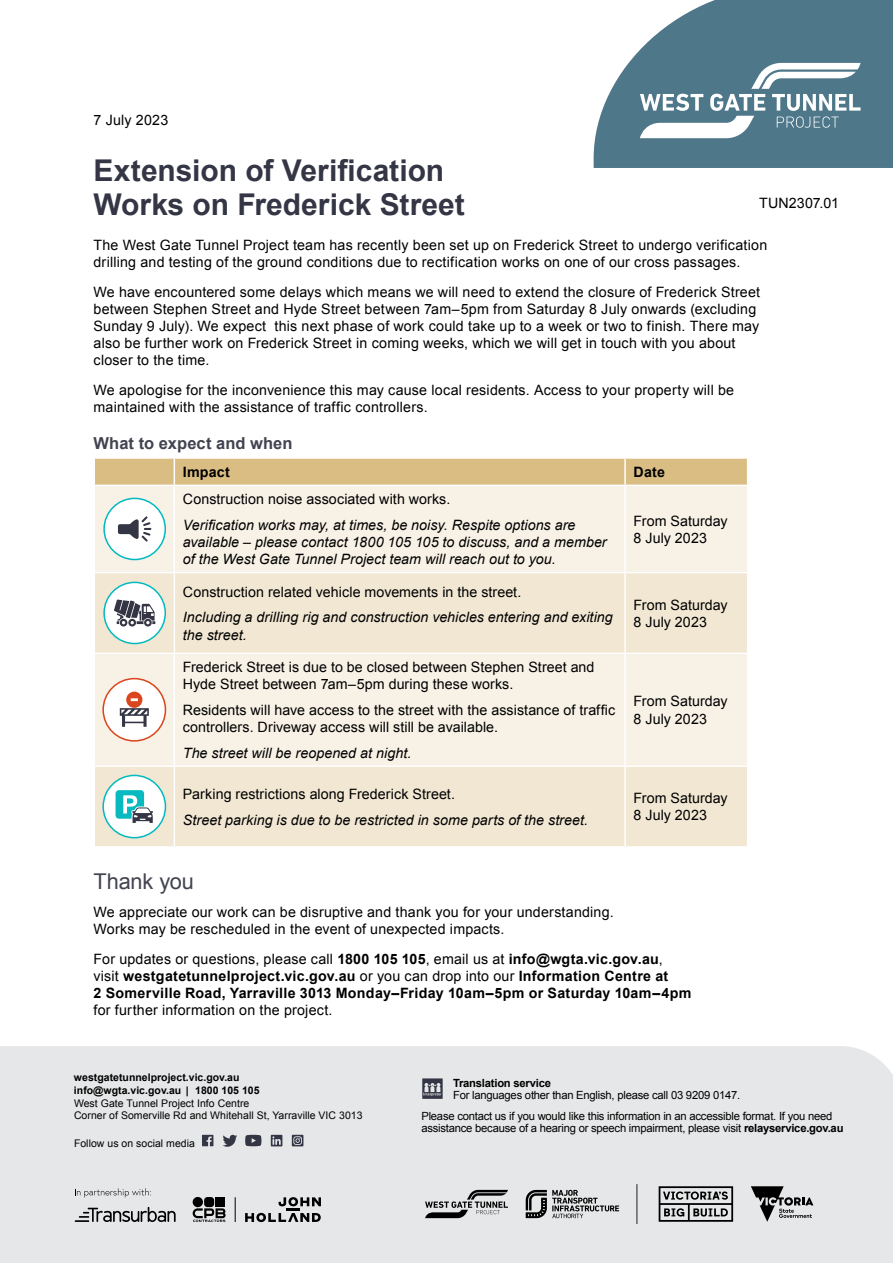
<style>
.page{position:relative;width:893px;height:1263px;background:#fff}
.page>*{position:absolute;margin:0;border:0;box-sizing:border-box;transform-origin:0 0}
.t1{font:700 30px/34.5px "Arial";color:#343645}
.t2{font:21.75px "Arial";letter-spacing:-.01em;color:#424350}
.t3{font:700 16.5px "Arial";letter-spacing:.005em;color:#424350}
.t4{font:14.25px/17.1px "Arial";letter-spacing:.015em;color:#000}
.t5{font:italic 14.25px/17.1px "Arial";letter-spacing:.005em;color:#000}
.t6{font:700 14.25px/17.1px "Arial";letter-spacing:.02em;color:#000}
.t7{font:11.25px/21.6px "Arial";letter-spacing:-.02em;color:#000}
.t8{font:700 11.25px "Arial";letter-spacing:-.02em;color:#000}
.t9{font:10.5px/12.5px "Arial";letter-spacing:.005em;color:#000}
.t10{font:700 10.5px/13.5px "Arial";color:#000}
.s1{font-weight:400}
.s2{font-weight:700}
</style>
<div class="page">
<svg style="left:594px;top:0;width:299px;height:168px;fill:#4f778a"></svg>
<svg style="left:640px;top:63px;width:221px;height:75px"></svg>
<div style="left:0;top:1046px;width:893px;height:217px;background:#e6e7e8"></div>
<svg style="left:425px;top:1190px;width:83px;height:28px"></svg>
<svg style="left:526px;top:1190px;width:93px;height:28px"></svg>
<hr style="left:637px;top:1184px;width:1px;height:40px;background:#231f20">
<svg style="left:751px;top:1186px;width:62px;height:36px"></svg>
<svg style="left:659px;top:1186px;width:74px;height:36px"></svg>
<div style="left:216px;top:1197px;width:9px;height:10px;background:#000"></div>
<div style="left:204px;top:1197px;width:10px;height:10px;background:#000;border-radius:3px"></div>
<div style="left:193px;top:1197px;width:10px;height:10px;background:#000;border-radius:50%"></div>
<svg style="left:193px;top:1208px;width:33px;height:14px"></svg>
<svg style="left:245px;top:1213px;width:76px;height:9px"></svg>
<svg style="left:279px;top:1197px;width:42px;height:9px"></svg>
<hr style="left:286px;top:1208px;width:14px;height:3px;background:#000">
<svg style="left:235px;top:1197px;width:1px;height:25px"></svg>
<svg style="left:75px;top:1188px;width:76px;height:9px"></svg>
<svg style="left:75px;top:1207px;width:101px;height:15px"></svg>
<svg style="left:223px;top:1135px;width:14px;height:12px"></svg>
<svg style="left:202px;top:1135px;width:11px;height:11px"></svg>
<svg style="left:245px;top:1135px;width:16px;height:11px"></svg>
<svg style="left:271px;top:1135px;width:11px;height:11px"></svg>
<div style="left:292px;top:1135px;width:11px;height:11px;background:#343645"></div>
<svg style="left:293px;top:1136px;width:9px;height:9px"></svg>
<svg style="left:422px;top:1078px;width:21px;height:21px"></svg>
<div style="left:95px;top:486px;width:652px;height:86px;background:#f7f1e6"></div>
<svg style="left:95px;top:573px;width:652px;height:273px;fill:#f1e7d3"></svg>
<svg style="left:94px;top:458px;width:654px;height:27px"></svg>
<hr style="left:174px;top:486px;width:1px;height:86px;background:#fff">
<hr style="left:624px;top:486px;width:2px;height:86px;background:#fff">
<hr style="left:174px;top:573px;width:1px;height:80px;background:#fff">
<hr style="left:624px;top:573px;width:2px;height:80px;background:#fff">
<hr style="left:94px;top:653px;width:80px;height:1px;background:#fff">
<hr style="left:174px;top:653px;width:451px;height:1px;background:#fff">
<hr style="left:174px;top:654px;width:1px;height:111px;background:#fff">
<hr style="left:625px;top:653px;width:123px;height:1px;background:#fff">
<hr style="left:624px;top:654px;width:2px;height:111px;background:#fff">
<hr style="left:94px;top:765px;width:80px;height:2px;background:#fff">
<hr style="left:174px;top:765px;width:451px;height:2px;background:#fff">
<hr style="left:174px;top:767px;width:1px;height:79px;background:#fff">
<hr style="left:625px;top:765px;width:123px;height:2px;background:#fff">
<hr style="left:624px;top:767px;width:2px;height:79px;background:#fff">
<div style="left:104px;top:498px;width:61px;height:61px;background:#fff;border-radius:50%"></div>
<div style="left:103px;top:498px;width:63px;height:62px;border:2px solid #00bac0;border-radius:50%"></div>
<svg style="left:118px;top:516px;width:34px;height:26px"></svg>
<div style="left:104px;top:582px;width:61px;height:61px;background:#fff;border-radius:50%"></div>
<div style="left:103px;top:582px;width:63px;height:62px;border:2px solid #05b9bf;border-radius:50%"></div>
<svg style="left:114px;top:600px;width:41px;height:26px"></svg>
<div style="left:103px;top:679px;width:62px;height:62px;background:#fff;border-radius:50%"></div>
<div style="left:102px;top:678px;width:64px;height:64px;border:2px solid #da471f;border-radius:50%"></div>
<svg style="left:120px;top:692px;width:29px;height:35px"></svg>
<div style="left:103px;top:775px;width:62px;height:63px;background:#fff;border-radius:50%"></div>
<div style="left:102px;top:775px;width:64px;height:63px;border:2px solid #06babf;border-radius:50%"></div>
<svg style="left:116px;top:790px;width:37px;height:33px"></svg>
<p class="t4" style="left:94px;top:112px;width:76px">7 July 2023</p>
<h1 class="t1" style="left:94px;top:154px;width:373px">Extension of Verification<br>Works on Frederick Street</h1>
<p class="t4" style="left:94px;top:236px;width:675px">The West Gate Tunnel Project team has recently been set up on Frederick Street to undergo verification drilling and testing of the ground conditions due to rectification works on one of our cross passages.</p>
<p class="t4" style="left:94px;top:283px;width:668px">We have encountered some delays which means we will need to extend the closure of Frederick Street between Stephen Street and Hyde Street between 7am–5pm from Saturday 8 July onwards (excluding Sunday 9 July). We expect this next phase of work could take up to a week or two to finish. There may also be further work on Frederick Street in coming weeks, which we will get in touch with you about closer to the time.</p>
<p class="t4" style="left:94px;top:381px;width:642px">We apologise for the inconvenience this may cause local residents. Access to your property will be maintained with the assistance of traffic controllers.</p>
<p class="t3" style="left:94px;top:432px;width:201px">What to expect and when</p>
<p class="t6" style="left:183px;top:464px;width:48px">Impact</p>
<p class="t6" style="left:634px;top:464px;width:33px">Date</p>
<p class="t4" style="left:183px;top:491px;width:269px">Construction noise associated with works.</p>
<p class="t5" style="left:183px;top:516px;width:425px">Verification works may, at times, be noisy. Respite options are available – please contact 1800 105 105 to discuss, and a member of the West Gate Tunnel Project team will reach out to you.</p>
<p class="t4" style="left:634px;top:512px;width:96px">From Saturday<br>8 July 2023</p>
<p class="t4" style="left:183px;top:583px;width:340px">Construction related vehicle movements in the street.</p>
<p class="t5" style="left:183px;top:609px;width:431px">Including a drilling rig and construction vehicles entering and exiting the street.</p>
<p class="t4" style="left:759px;top:195px;width:81px">TUN2307.01</p>
<p class="t4" style="left:634px;top:596px;width:96px">From Saturday<br>8 July 2023</p>
<p class="t4" style="left:183px;top:659px;width:413px">Frederick Street is due to be closed between Stephen Street and<br>Hyde Street between 7am–5pm during these works.</p>
<p class="t4" style="left:183px;top:701px;width:434px">Residents will have access to the street with the assistance of traffic controllers. Driveway access will still be available.</p>
<p class="t5" style="left:183px;top:744px;width:230px">The street will be reopened at night.</p>
<p class="t4" style="left:183px;top:785px;width:274px">Parking restrictions along Frederick Street.</p>
<p class="t5" style="left:183px;top:811px;width:407px">Street parking is due to be restricted in some parts of the street.</p>
<p class="t4" style="left:634px;top:693px;width:96px">From Saturday<br>8 July 2023</p>
<p class="t4" style="left:634px;top:790px;width:96px">From Saturday<br>8 July 2023</p>
<h2 class="t2" style="left:94px;top:867px;width:102px">Thank you</h2>
<p class="t4" style="left:94px;top:904px;width:522px">We appreciate our work can be disruptive and thank you for your understanding.<br>Works may be rescheduled in the event of unexpected impacts.</p>
<p class="t6" style="left:94px;top:951px;width:599px"><span class="s1">For updates or questions, please call</span> 1800 105 105<span class="s1">, email us at</span> info@wgta.vic.gov.au<span class="s1">, visit</span> westgatetunnelproject.vic.gov.au <span class="s1">or you can drop into our</span> Information Centre at<br>2 Somerville Road, Yarraville 3013 Monday–Friday 10am–5pm or Saturday 10am–4pm</p>
<p class="t4" style="left:94px;top:1002px;width:240px">for further information on the project.</p>
<p class="t10" style="left:74px;top:1071px;width:187px">westgatetunnelproject.vic.gov.au info@wgta.vic.gov.au | 1800 105 105</p>
<p class="t9" style="left:74px;top:1097px;width:290px">West Gate Tunnel Project Info Centre<br>Corner of Somerville Rd and Whitehall St, Yarraville VIC 3013</p>
<p class="t9" style="left:74px;top:1137px;width:122px">Follow us on social media</p>
<p class="t8" style="left:453px;top:1075px;width:99px">Translation service</p>
<p class="t7" style="left:421px;top:1084px;width:413px;text-indent:32px">For languages other than English, please call 03 9209 0147.<br>Please contact us if you would like this information in an accessible format. If you need</p>
<p class="t7" style="left:421px;top:1117px;width:424px">assistance because of a hearing or speech impairment, please visit <span class="s2">relayservice.gov.au</span></p>
</div>
